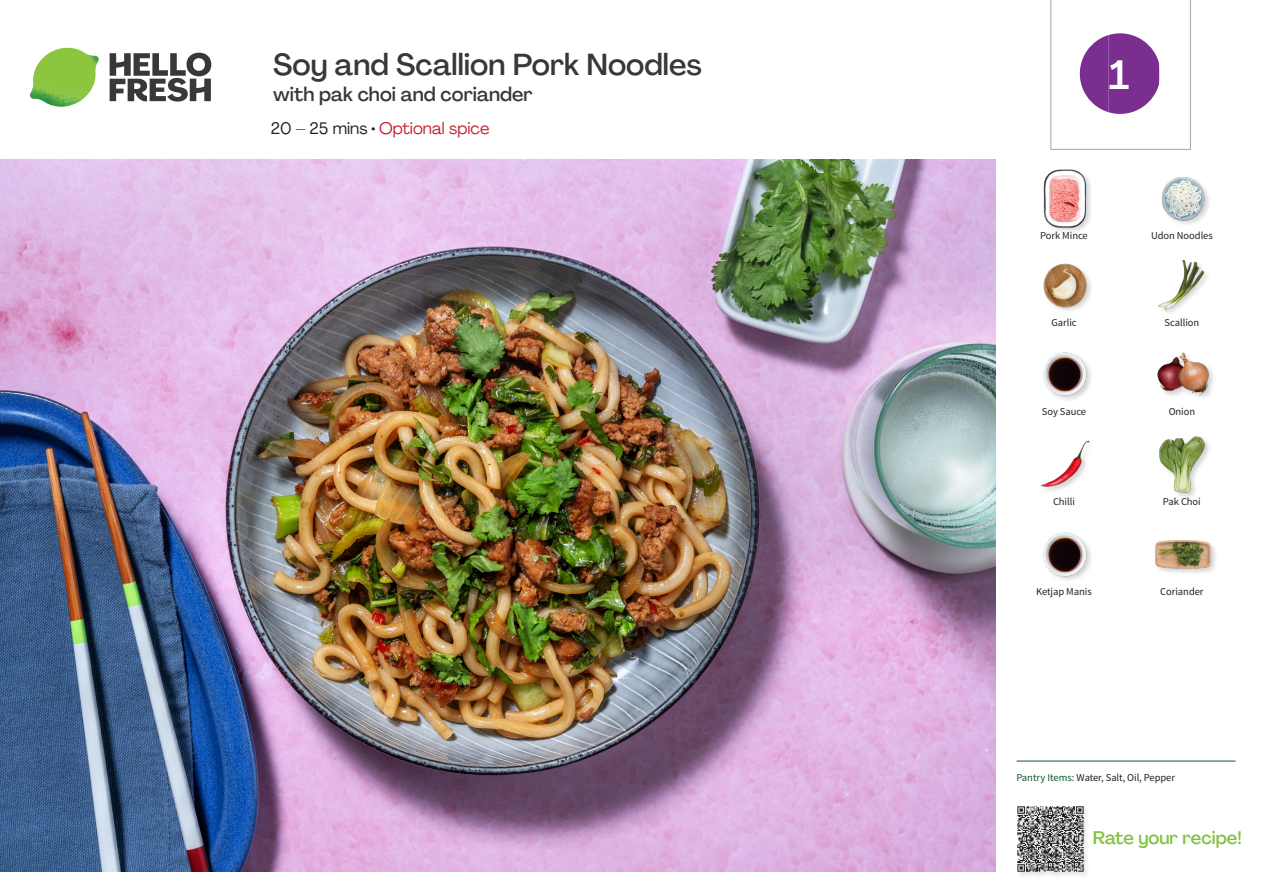
<style>
.page{position:relative;width:1263px;height:893px;background:#fff}
.page>*{position:absolute;margin:0;border:0;box-sizing:border-box;transform-origin:0 0}
._24_Recipe_Nr_Bag{font:500 40.5px "Agrandir";color:#fff}
._15_Titel_UK{font:500 30px "Agrandir";color:#383839}
._15_Titel_UK-2{font:500 19.5px "Agrandir";color:#383839}
.t1{font:500 18px "Agrandir";color:#81c340}
._02_Box_Type{font:16.5px "Agrandir";color:#c31f31}
._18_FRONT_ingredients_UK{font:10.5px "Source Sans Pro";letter-spacing:-.005em;color:#231f20}
.t2{font:10.5px "Source Sans Variable";letter-spacing:-.005em;color:#231f20}
.s1{color:#231f20}
.s2{font-family:"Source Sans Pro";color:#0e572c}
</style>
<div class="page">
<svg style="left:110px;top:53px;width:101px;height:49px"></svg>
<img style="left:30px;top:48px;width:69px;height:59px">
<img style="left:0;top:159px;width:995px;height:713px">
<hr style="left:1016px;top:761px;width:219px;height:1px;background:#0e572c">
<div style="left:1016px;top:805px;width:74px;height:74px;background:#f9f9f9"></div>
<img style="left:1017px;top:806px;width:69px;height:69px">
<img style="left:1161px;top:177px;width:48px;height:47px">
<div style="left:1043px;top:169px;width:50px;height:65px;background:#231f20;opacity:.2"></div>
<img style="left:1043px;top:170px;width:50px;height:57px">
<img style="left:1158px;top:260px;width:50px;height:53px">
<img style="left:1043px;top:263px;width:48px;height:48px">
<div style="left:1156px;top:351px;width:60px;height:51px;background:#231f20;opacity:.2"></div>
<img style="left:1156px;top:351px;width:56px;height:51px">
<img style="left:1043px;top:352px;width:48px;height:48px">
<div style="left:1158px;top:435px;width:55px;height:65px;background:#231f20;opacity:.2"></div>
<img style="left:1158px;top:435px;width:54px;height:58px">
<img style="left:1041px;top:440px;width:49px;height:51px">
<div style="left:1154px;top:539px;width:64px;height:37px;background:#231f20;opacity:.2"></div>
<img style="left:1154px;top:539px;width:58px;height:37px">
<img style="left:1043px;top:532px;width:48px;height:48px">
<svg style="left:1050px;top:0;width:141px;height:150px"></svg>
<p class="_15_Titel_UK" style="left:273px;top:46px;width:430px">Soy and Scallion Pork Noodles</p>
<p class="_15_Titel_UK-2" style="left:273px;top:82px;width:261px">with pak choi and coriander</p>
<p class="_02_Box_Type" style="left:271px;top:118px;width:220px"><span class="s1">20 – 25 mins •</span> Optional spice</p>
<p class="_24_Recipe_Nr_Bag" style="left:1109px;top:50px;width:22px">1</p>
<p class="_18_FRONT_ingredients_UK" style="left:1040px;top:229px;width:49px">Pork Mince</p>
<p class="_18_FRONT_ingredients_UK" style="left:1151px;top:229px;width:63px">Udon Noodles</p>
<p class="_18_FRONT_ingredients_UK" style="left:1051px;top:316px;width:27px">Garlic</p>
<p class="_18_FRONT_ingredients_UK" style="left:1164px;top:316px;width:36px">Scallion</p>
<p class="_18_FRONT_ingredients_UK" style="left:1042px;top:405px;width:46px">Soy Sauce</p>
<p class="_18_FRONT_ingredients_UK" style="left:1169px;top:405px;width:28px">Onion</p>
<p class="_18_FRONT_ingredients_UK" style="left:1053px;top:495px;width:23px">Chilli</p>
<p class="_18_FRONT_ingredients_UK" style="left:1163px;top:495px;width:39px">Pak Choi</p>
<p class="_18_FRONT_ingredients_UK" style="left:1036px;top:585px;width:57px">Ketjap Manis</p>
<p class="_18_FRONT_ingredients_UK" style="left:1160px;top:585px;width:45px">Coriander</p>
<p class="t2" style="left:1016px;top:771px;width:160px"><span class="s2">Pantry Items:</span> Water, Salt, Oil, Pepper</p>
<h3 class="t1" style="left:1093px;top:827px;width:150px">Rate your recipe!</h3>
</div>
